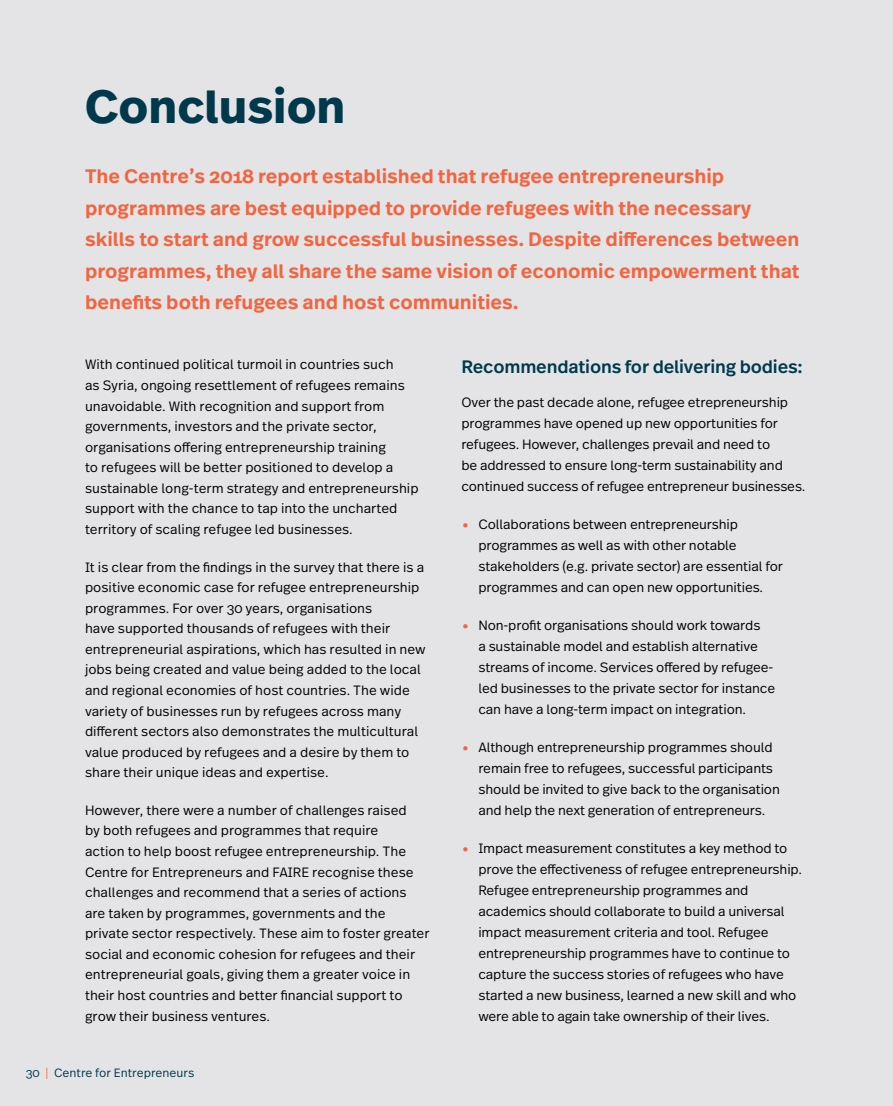
<style>
.page{position:relative;width:893px;height:1106px;background:#e4e4e6}
.page>*{position:absolute;margin:0;border:0;box-sizing:border-box;transform-origin:0 0}
.t1{font:700 46.5px "Real Text Pro";color:#00394c}
.t2{font:600 19.5px/31.5px "Real Text Pro";color:#f26541}
.t3{font:500 18px "Real Text Pro";letter-spacing:-.01em;color:#00394c}
.t4{font:300 13.5px/20.5px "Real Text Pro";letter-spacing:-.01em;color:#000}
.t5{font:300 12px "Real Text Pro";color:#00394c}
.s1{color:#f26541}
.s2{font-family:"Texta Alt";font-weight:700;font-size:25.5px;color:#f26541}
</style>
<div class="page">
<h1 class="t1" style="left:85px;top:73px;width:262px">Conclusion</h1>
<p class="t2" style="left:85px;top:160px;width:716px">The Centre’s 2018 report established that refugee entrepreneurship programmes are best equipped to provide refugees with the necessary skills to start and grow successful businesses. Despite differences between programmes, they all share the same vision of economic empowerment that benefits both refugees and host communities.</p>
<p class="t4" style="left:85px;top:354px;width:335px">With continued political turmoil in countries such<br>as Syria, ongoing resettlement of refugees remains unavoidable. With recognition and support from governments, investors and the private sector, organisations offering entrepreneurship training<br>to refugees will be better positioned to develop a sustainable long-term strategy and entrepreneurship support with the chance to tap into the uncharted territory of scaling refugee led businesses.</p>
<p class="t4" style="left:85px;top:556px;width:342px">It is clear from the findings in the survey that there is a positive economic case for refugee entrepreneurship programmes. For over 30 years, organisations<br>have supported thousands of refugees with their entrepreneurial aspirations, which has resulted in new jobs being created and value being added to the local and regional economies of host countries. The wide variety of businesses run by refugees across many different sectors also demonstrates the multicultural value produced by refugees and a desire by them to share their unique ideas and expertise.</p>
<p class="t4" style="left:85px;top:799px;width:346px">However, there were a number of challenges raised<br>by both refugees and programmes that require<br>action to help boost refugee entrepreneurship. The Centre for Entrepreneurs and FAIRE recognise these challenges and recommend that a series of actions are taken by programmes, governments and the private sector respectively. These aim to foster greater social and economic cohesion for refugees and their entrepreneurial goals, giving them a greater voice in their host countries and better financial support to grow their business ventures.</p>
<p class="t5" style="left:26px;top:1064px;width:170px">30 <span class="s1">|</span> Centre for Entrepreneurs</p>
<h3 class="t3" style="left:461px;top:354px;width:343px">Recommendations for delivering bodies:</h3>
<p class="t4" style="left:461px;top:391px;width:346px;line-height:21px">Over the past decade alone, refugee etrepreneurship programmes have opened up new opportunities for refugees. However, challenges prevail and need to<br>be addressed to ensure long-term sustainability and continued success of refugee entrepreneur businesses.</p>
<p class="t4" style="left:478px;top:513px;width:306px;line-height:21px;text-indent:-17px"><span class="s2">•</span> Collaborations between entrepreneurship programmes as well as with other notable stakeholders (e.g. private sector) are essential for programmes and can open new opportunities.</p>
<p class="t4" style="left:478px;top:614px;width:298px;line-height:21px;text-indent:-17px"><span class="s2">•</span> Non-profit organisations should work towards<br>a sustainable model and establish alternative streams of income. Services offered by refugee&shy;led businesses to the private sector for instance can have a long-term impact on integration.</p>
<p class="t4" style="left:478px;top:736px;width:303px;line-height:21px;text-indent:-17px"><span class="s2">•</span> Although entrepreneurship programmes should remain free to refugees, successful participants should be invited to give back to the organisation and help the next generation of entrepreneurs.</p>
<p class="t4" style="left:478px;top:837px;width:325px;line-height:21px;text-indent:-17px"><span class="s2">•</span> Impact measurement constitutes a key method to prove the effectiveness of refugee entrepreneurship.<br>Refugee entrepreneurship programmes and academics should collaborate to build a universal impact measurement criteria and tool. Refugee entrepreneurship programmes have to continue to capture the success stories of refugees who have started a new business, learned a new skill and who were able to again take ownership of their lives.</p>
</div>
